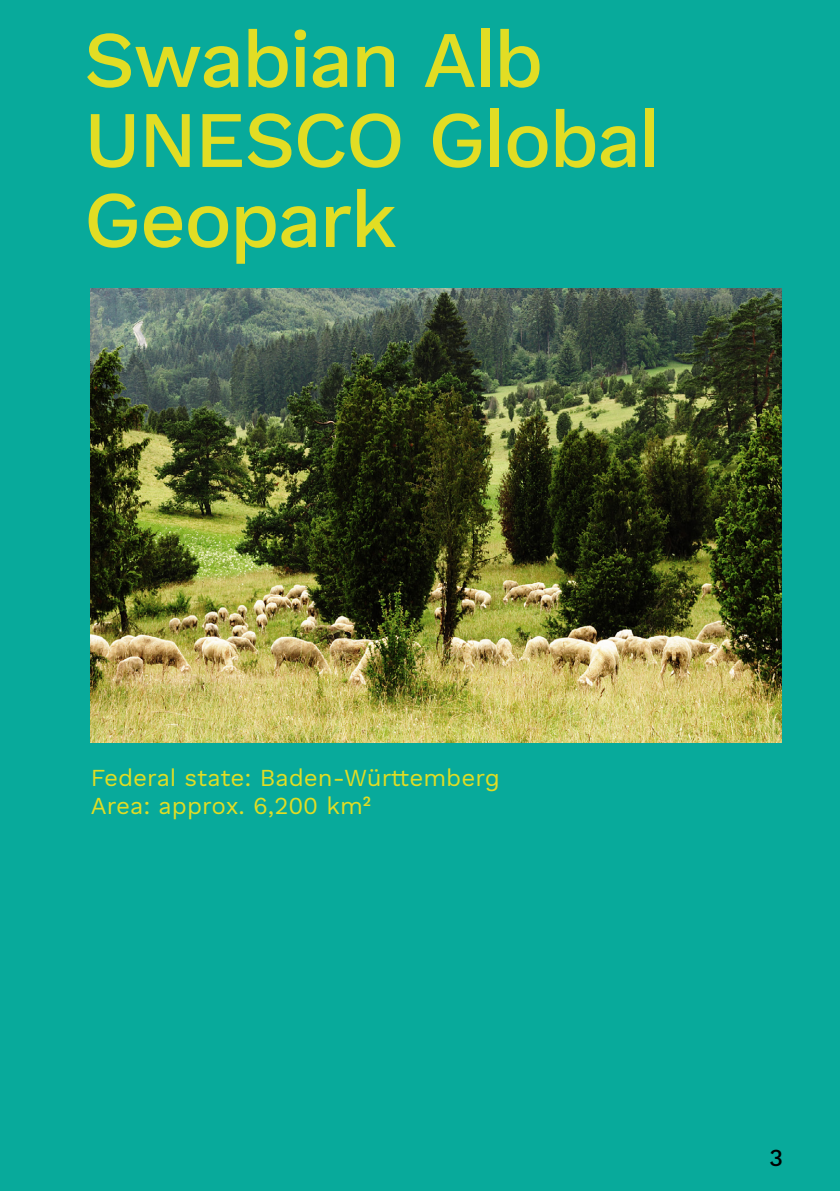
<style>
.page{position:relative;width:840px;height:1191px;background:#fff}
.page>*{position:absolute;margin:0;border:0;box-sizing:border-box;transform-origin:0 0}
.t1{font:500 80px/80px "Work Sans DUK";letter-spacing:-.035em;color:#e1dd24}
.t2{font:24px/28px "Work Sans DUK";color:#e1dd24}
.t3{font:500 24px "Work Sans DUK";color:#000}
</style>
<div class="page">
<div style="left:0;top:0;width:839px;height:1191px;background:#08aa9b"></div>
<img style="left:91px;top:289px;width:690px;height:453px">
<h1 class="t1" style="left:84px;top:23px;width:578px">Swabian Alb<br>UNESCO Global<br>Geopark</h1>
<p class="t2" style="left:91px;top:765px;width:410px">Federal state: Baden-Württemberg<br>Area: approx. 6,200 km<sup>2</sup></p>
<p class="t3" style="left:768px;top:1144px;width:16px">3</p>
</div>
